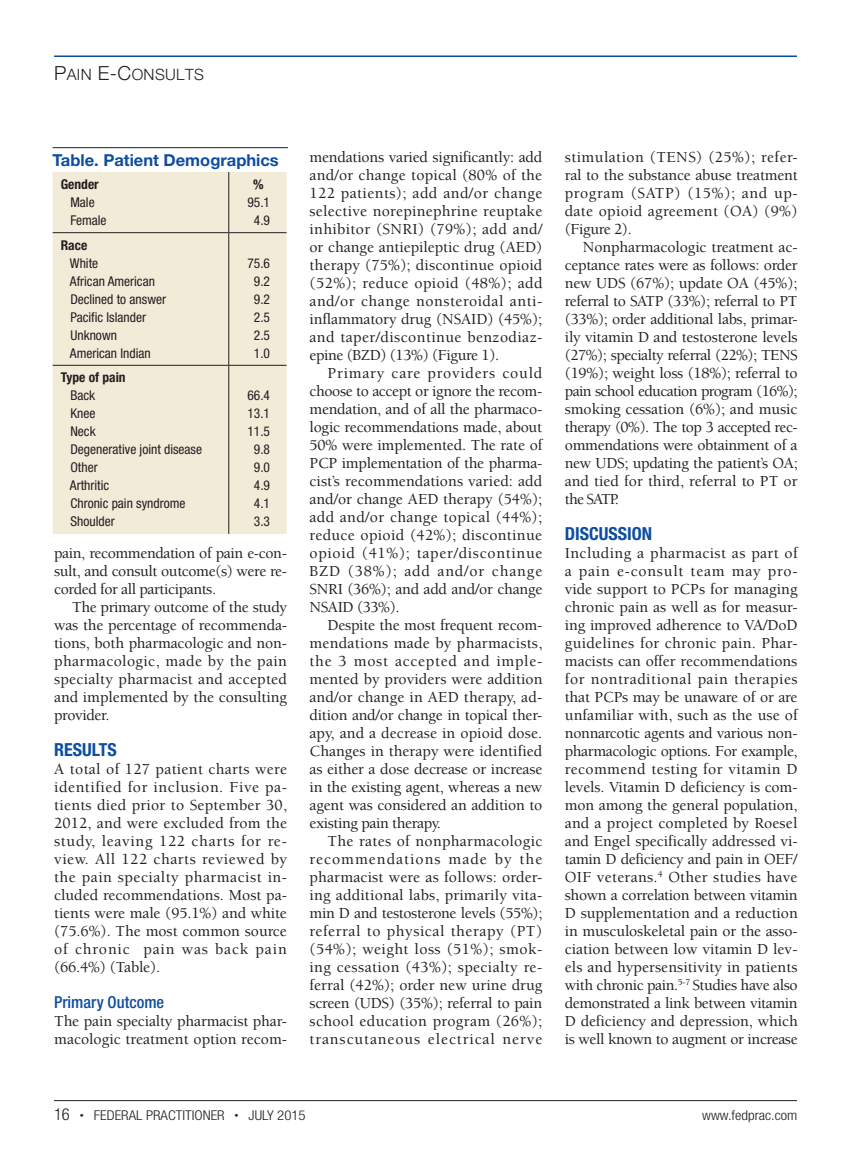
<style>
.page{position:relative;width:851px;height:1161px;background:#fff}
.page>*{position:absolute;margin:0;border:0;box-sizing:border-box;transform-origin:0 0}
.t1{font:700 condensed 18px "Helvetica Neue LT Std";color:#0d4da1}
.thd{font:700 16.5px "Helvetica Neue LT Std";color:#0d4da1}
.t2{font:500 condensed 16.5px "Helvetica Neue LT Std";color:#0d4da1}
.t1-2{font:500 15.75px/18px "Berkeley Std";letter-spacing:-.005em;color:#231f20;text-align:justify}
.t2-2{font:500 15.75px/18px "Berkeley Std";letter-spacing:-.01em;color:#231f20;text-align:justify}
.Turnslug{font:15.6px "Helvetica Neue LT Std Lt SC800";letter-spacing:.025em;color:#231f20}
.tbd{font:condensed 13.5px "Helvetica Neue LT Std";color:#231f20}
.t3{font:300 condensed 13.5px "Helvetica Neue LT Std";color:#231f20;scale:1.1 1}
.tbd-2{font:700 condensed 13.5px "Helvetica Neue LT Std";color:#231f20}
.s1{font-size:19.5px}
.s2{font-size:16.5px}
.s3{font-size:7.5px}
</style>
<div class="page">
<hr style="left:54px;top:56px;width:742px;height:1px;background:#0d4da1">
<hr style="left:54px;top:1100px;width:742px;height:1px;background:#231f20">
<hr style="left:53px;top:147px;width:235px;height:1px;background:#231f20">
<div style="left:53px;top:172px;width:233px;height:60px;background:#f1ebd8"></div>
<div style="left:53px;top:233px;width:233px;height:301px;background:#f1ebd8"></div>
<hr style="left:228px;top:172px;width:1px;height:60px;background:#231f20">
<hr style="left:53px;top:232px;width:176px;height:1px;background:#231f20">
<hr style="left:229px;top:232px;width:57px;height:1px;background:#231f20">
<hr style="left:228px;top:233px;width:1px;height:132px;background:#231f20">
<hr style="left:53px;top:365px;width:176px;height:1px;background:#231f20">
<hr style="left:229px;top:365px;width:57px;height:1px;background:#231f20">
<hr style="left:228px;top:366px;width:1px;height:168px;background:#231f20">
<p class="Turnslug" style="left:54px;top:64px;width:151px"><span class="s1">P</span>AIN <span class="s1">E-C</span>ONSULTS</p>
<p class="thd" style="left:53px;top:150px;width:228px">Table. Patient Demographics</p>
<p class="tbd-2" style="left:61px;top:176px;width:40px">Gender</p>
<p class="tbd" style="left:70px;top:195px;width:26px">Male</p>
<p class="tbd" style="left:70px;top:213px;width:38px">Female</p>
<p class="tbd-2" style="left:253px;top:176px;width:12px">%</p>
<p class="tbd" style="left:247px;top:195px;width:24px">95.1</p>
<p class="tbd" style="left:254px;top:213px;width:18px">4.9</p>
<p class="tbd-2" style="left:61px;top:237px;width:28px">Race</p>
<p class="tbd" style="left:70px;top:255px;width:30px">White</p>
<p class="tbd" style="left:70px;top:273px;width:86px">African American</p>
<p class="tbd" style="left:70px;top:291px;width:97px">Declined to answer</p>
<p class="tbd" style="left:70px;top:309px;width:77px">Pacific Islander</p>
<p class="tbd" style="left:70px;top:327px;width:48px">Unknown</p>
<p class="tbd" style="left:70px;top:345px;width:82px">American Indian</p>
<p class="tbd-2" style="left:61px;top:369px;width:66px">Type of pain</p>
<p class="tbd" style="left:70px;top:388px;width:26px">Back</p>
<p class="tbd" style="left:70px;top:406px;width:26px">Knee</p>
<p class="tbd" style="left:70px;top:424px;width:27px">Neck</p>
<p class="tbd" style="left:70px;top:442px;width:133px">Degenerative joint disease</p>
<p class="tbd" style="left:70px;top:460px;width:29px">Other</p>
<p class="tbd" style="left:70px;top:478px;width:41px">Arthritic</p>
<p class="tbd" style="left:70px;top:496px;width:116px">Chronic pain syndrome</p>
<p class="tbd" style="left:70px;top:514px;width:46px">Shoulder</p>
<p class="tbd" style="left:247px;top:255px;width:24px">75.6</p>
<p class="tbd" style="left:254px;top:273px;width:18px">9.2</p>
<p class="tbd" style="left:254px;top:291px;width:18px">9.2</p>
<p class="tbd" style="left:254px;top:309px;width:18px">2.5</p>
<p class="tbd" style="left:254px;top:327px;width:18px">2.5</p>
<p class="tbd" style="left:254px;top:345px;width:18px">1.0</p>
<p class="tbd" style="left:247px;top:388px;width:24px">66.4</p>
<p class="tbd" style="left:247px;top:406px;width:24px">13.1</p>
<p class="tbd" style="left:247px;top:424px;width:24px">11.5</p>
<p class="tbd" style="left:254px;top:442px;width:18px">9.8</p>
<p class="tbd" style="left:254px;top:460px;width:18px">9.0</p>
<p class="tbd" style="left:254px;top:478px;width:18px">4.9</p>
<p class="tbd" style="left:254px;top:496px;width:18px">4.1</p>
<p class="tbd" style="left:254px;top:514px;width:18px">3.3</p>
<p class="t2-2" style="left:54px;top:544px;width:234px">pain, recommendation of pain e-con&shy;sult, and consult outcome(s) were re&shy;corded for all participants.</p>
<p class="t1-2" style="left:54px;top:598px;width:234px;text-indent:18px">The primary outcome of the study was the percentage of recommenda&shy;tions, both pharmacologic and non&shy;pharmacologic, made by the pain specialty pharmacist and accepted and implemented by the consulting provider.</p>
<h2 class="t1" style="left:54px;top:739px;width:64px">RESULTS</h2>
<p class="t2-2" style="left:54px;top:760px;width:234px">A total of 127 patient charts were identified for inclusion. Five pa&shy;tients died prior to September 30, 2012, and were excluded from the study, leaving 122 charts for re&shy;view. All 122 charts reviewed by the pain specialty pharmacist in&shy;cluded recommendations. Most pa&shy;tients were male (95.1%) and white (75.6%). The most common source of chronic pain was back pain (66.4%) (Table).</p>
<h3 class="t2" style="left:54px;top:992px;width:111px">Primary Outcome</h3>
<p class="t2-2" style="left:54px;top:1012px;width:234px">The pain specialty pharmacist phar&shy;macologic treatment option recom-</p>
<p class="t2-2" style="left:309px;top:148px;width:234px">mendations varied significantly: add and/or change topical (80% of the 122 patients); add and/or change selective norepinephrine reuptake inhibitor (SNRI) (79%); add and/ or change antiepileptic drug (AED) therapy (75%); discontinue opioid (52%); reduce opioid (48%); add and/or change nonsteroidal anti&shy;inflammatory drug (NSAID) (45%); and taper/discontinue benzodiaz&shy;epine (BZD) (13%) (Figure 1).</p>
<p class="t1-2" style="left:309px;top:364px;width:234px;text-indent:18px">Primary care providers could choose to accept or ignore the recom&shy;mendation, and of all the pharmaco&shy;logic recommendations made, about 50% were implemented. The rate of PCP implementation of the pharma&shy;cist’s recommendations varied: add and/or change AED therapy (54%); add and/or change topical (44%); reduce opioid (42%); discontinue opioid (41%); taper/discontinue BZD (38%); add and/or change SNRI (36%); and add and/or change NSAID (33%).</p>
<p class="t1-2" style="left:309px;top:616px;width:234px;text-indent:18px">Despite the most frequent recom&shy;mendations made by pharmacists, the 3 most accepted and imple&shy;mented by providers were addition and/or change in AED therapy, ad&shy;dition and/or change in topical ther&shy;apy, and a decrease in opioid dose.<br>Changes in therapy were identified as either a dose decrease or increase in the existing agent, whereas a new agent was considered an addition to existing pain therapy.</p>
<p class="t1-2" style="left:309px;top:832px;width:234px;text-indent:18px">The rates of nonpharmacologic recommendations made by the pharmacist were as follows: order&shy;ing additional labs, primarily vita&shy;min D and testosterone levels (55%); referral to physical therapy (PT) (54%); weight loss (51%); smok&shy;ing cessation (43%); specialty re&shy;ferral (42%); order new urine drug screen (UDS) (35%); referral to pain school education program (26%); transcutaneous electrical nerve</p>
<p class="t1-2" style="left:565px;top:148px;width:234px">stimulation (TENS) (25%); refer&shy;ral to the substance abuse treatment program (SATP) (15%); and up&shy;date opioid agreement (OA) (9%) (Figure 2).</p>
<p class="t1-2" style="left:565px;top:238px;width:234px;text-indent:18px">Nonpharmacologic treatment ac&shy;ceptance rates were as follows: order new UDS (67%); update OA (45%); referral to SATP (33%); referral to PT (33%); order additional labs, primar&shy;ily vitamin D and testosterone levels (27%); specialty referral (22%); TENS (19%); weight loss (18%); referral to pain school education program (16%); smoking cessation (6%); and music therapy (0%). The top 3 accepted rec&shy;ommendations were obtainment of a new UDS; updating the patient’s OA; and tied for third, referral to PT or the SATP.</p>
<h2 class="t1" style="left:565px;top:523px;width:89px">DISCUSSION</h2>
<p class="t2-2" style="left:565px;top:544px;width:234px">Including a pharmacist as part of a pain e-consult team may pro&shy;vide support to PCPs for managing chronic pain as well as for measur&shy;ing improved adherence to VA/DoD guidelines for chronic pain. Phar&shy;macists can offer recommendations for nontraditional pain therapies that PCPs may be unaware of or are unfamiliar with, such as the use of nonnarcotic agents and various non&shy;pharmacologic options. For example, recommend testing for vitamin D levels. Vitamin D deficiency is com&shy;mon among the general population, and a project completed by Roesel and Engel specifically addressed vi&shy;tamin D deficiency and pain in OEF/ OIF veterans.<sup>4</sup> Other studies have shown a correlation between vitamin D supplementation and a reduction in musculoskeletal pain or the asso&shy;ciation between low vitamin D lev&shy;els and hypersensitivity in patients with chronic pain.<sup>5-7</sup> Studies have also demonstrated a link between vitamin D deficiency and depression, which is well known to augment or increase</p>
<p class="t3" style="left:54px;top:1107px;width:230px"><span class="s2">16</span> <span class="s3">•</span> FEDERAL PRACTITIONER <span class="s3">•</span> JULY 2015</p>
<p class="t3" style="left:702px;top:1107px;width:88px">www.fedprac.com</p>
</div>
